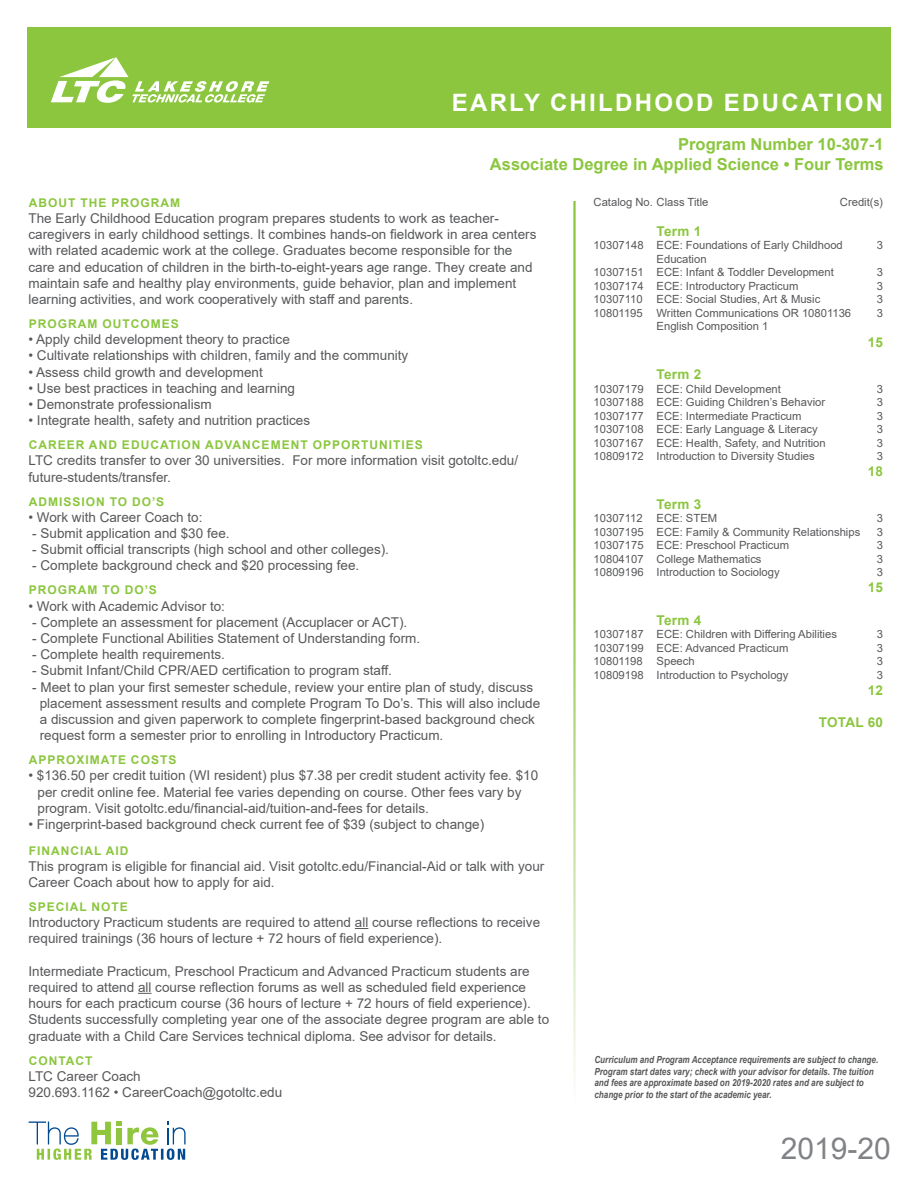
<style>
.page{position:relative;width:918px;height:1188px;background:#fff}
.page>*{position:absolute;margin:0;border:0;box-sizing:border-box;transform-origin:0 0}
.t1{font:30px "Arial";color:#808285}
.t2{font:700 24px "Arial";letter-spacing:.095em;color:#fff}
.t3{font:700 16.5px "Arial";color:#8bc63e}
.Bullet_List{font:13.5px/16.2px "Arial";color:#57585a}
.t4{font:700 13.5px "Arial";letter-spacing:.02em;color:#8bc63e}
.t5{font:700 12px "Arial";letter-spacing:.085em;color:#8bc63e}
.t6{font:11.25px "Arial";color:#57585a}
.t7{font:italic 700 9.75px/11.7px "Arial";color:#57585a;scale:.83 1}
</style>
<div class="page">
<div style="left:27px;top:27px;width:864px;height:100px;background:#8bc63e"></div>
<svg style="left:51px;top:57px;width:218px;height:46px"></svg>
<svg style="left:29px;top:1122px;width:157px;height:38px"></svg>
<svg style="left:355px;top:928px;width:13px;height:1px"></svg>
<svg style="left:138px;top:993px;width:14px;height:1px"></svg>
<p class="t2" style="left:452px;top:85px;width:433px">EARLY CHILDHOOD EDUCATION</p>
<p class="t3" style="left:678px;top:133px;width:207px">Program Number 10-307-1</p>
<p class="t3" style="left:490px;top:153px;width:395px">Associate Degree in Applied Science • Four Terms</p>
<p class="t5" style="left:29px;top:194px;width:153px">ABOUT THE PROGRAM</p>
<p class="Bullet_List" style="left:28px;top:210px;width:509px">The Early Childhood Education program prepares students to work as teacher&shy;caregivers in early childhood settings. It combines hands-on fieldwork in area centers with related academic work at the college. Graduates become responsible for the care and education of children in the birth-to-eight-years age range. They create and maintain safe and healthy play environments, guide behavior, plan and implement learning activities, and work cooperatively with staff and parents.</p>
<p class="t5" style="left:29px;top:315px;width:152px">PROGRAM OUTCOMES</p>
<p class="Bullet_List" style="left:28px;top:331px;width:263px">• Apply child development theory to practice</p>
<p class="Bullet_List" style="left:28px;top:347px;width:381px">• Cultivate relationships with children, family and the community</p>
<p class="Bullet_List" style="left:28px;top:364px;width:236px">• Assess child growth and development</p>
<p class="Bullet_List" style="left:28px;top:380px;width:268px">• Use best practices in teaching and learning</p>
<p class="Bullet_List" style="left:28px;top:396px;width:185px">• Demonstrate professionalism</p>
<p class="Bullet_List" style="left:28px;top:412px;width:283px">• Integrate health, safety and nutrition practices</p>
<p class="t5" style="left:29px;top:437px;width:396px">CAREER AND EDUCATION ADVANCEMENT OPPORTUNITIES</p>
<p class="Bullet_List" style="left:28px;top:452px;width:491px">LTC credits transfer to over 30 universities. For more information visit gotoltc.edu/ future-students/transfer.</p>
<p class="t5" style="left:29px;top:493px;width:137px">ADMISSION TO DO’S</p>
<p class="Bullet_List" style="left:28px;top:509px;width:176px">• Work with Career Coach to:</p>
<p class="Bullet_List" style="left:32px;top:525px;width:199px">- Submit application and $30 fee.</p>
<p class="Bullet_List" style="left:32px;top:541px;width:358px">- Submit official transcripts (high school and other colleges).</p>
<p class="Bullet_List" style="left:32px;top:557px;width:329px">- Complete background check and $20 processing fee.</p>
<p class="t5" style="left:29px;top:582px;width:130px">PROGRAM TO DO’S</p>
<p class="Bullet_List" style="left:28px;top:598px;width:198px">• Work with Academic Advisor to:</p>
<p class="Bullet_List" style="left:32px;top:614px;width:377px">- Complete an assessment for placement (Accuplacer or ACT).</p>
<p class="Bullet_List" style="left:32px;top:630px;width:389px">- Complete Functional Abilities Statement of Understanding form.</p>
<p class="Bullet_List" style="left:32px;top:646px;width:194px">- Complete health requirements.</p>
<p class="Bullet_List" style="left:32px;top:662px;width:361px">- Submit Infant/Child CPR/AED certification to program staff.</p>
<p class="Bullet_List" style="left:32px;top:679px;width:502px">- Meet to plan your first semester schedule, review your entire plan of study, discuss</p>
<p class="Bullet_List" style="left:40px;top:695px;width:502px">placement assessment results and complete Program To Do’s. This will also include</p>
<p class="Bullet_List" style="left:40px;top:711px;width:497px">a discussion and given paperwork to complete fingerprint-based background check</p>
<p class="Bullet_List" style="left:40px;top:727px;width:405px">request form a semester prior to enrolling in Introductory Practicum.</p>
<p class="t5" style="left:29px;top:752px;width:149px">APPROXIMATE COSTS</p>
<p class="Bullet_List" style="left:37px;top:767px;width:502px;text-indent:-9px">• $136.50 per credit tuition (WI resident) plus $7.38 per credit student activity fee. $10 per credit online fee. Material fee varies depending on course. Other fees vary by program. Visit gotoltc.edu/financial-aid/tuition-and-fees for details.</p>
<p class="Bullet_List" style="left:28px;top:816px;width:457px">• Fingerprint-based background check current fee of $39 (subject to change)</p>
<p class="t5" style="left:29px;top:842px;width:101px">FINANCIAL AID</p>
<p class="Bullet_List" style="left:28px;top:858px;width:517px">This program is eligible for financial aid. Visit gotoltc.edu/Financial-Aid or talk with your<br>Career Coach about how to apply for aid.</p>
<p class="t5" style="left:29px;top:898px;width:101px">SPECIAL NOTE</p>
<p class="Bullet_List" style="left:28px;top:914px;width:513px">Introductory Practicum students are required to attend all course reflections to receive required trainings (36 hours of lecture + 72 hours of field experience).</p>
<p class="Bullet_List" style="left:28px;top:963px;width:522px">Intermediate Practicum, Preschool Practicum and Advanced Practicum students are required to attend all course reflection forums as well as scheduled field experience hours for each practicum course (36 hours of lecture + 72 hours of field experience).<br>Students successfully completing year one of the associate degree program are able to graduate with a Child Care Services technical diploma. See advisor for details.</p>
<p class="t5" style="left:29px;top:1052px;width:65px">CONTACT</p>
<p class="Bullet_List" style="left:28px;top:1068px;width:114px">LTC Career Coach</p>
<p class="Bullet_List" style="left:28px;top:1084px;width:255px">920.693.1162 • CareerCoach@gotoltc.edu</p>
<p class="t6" style="left:594px;top:195px;width:116px">Catalog No. Class Title</p>
<p class="t6" style="left:840px;top:195px;width:45px">Credit(s)</p>
<p class="t4" style="left:657px;top:222px;width:46px">Term 1</p>
<p class="t6" style="left:594px;top:238px;width:251px">10307148 ECE: Foundations of Early Childhood</p>
<p class="t6" style="left:877px;top:238px;width:8px">3</p>
<p class="t6" style="left:657px;top:251px;width:52px">Education</p>
<p class="t6" style="left:594px;top:265px;width:242px">10307151 ECE: Infant &amp; Toddler Development</p>
<p class="t6" style="left:877px;top:265px;width:8px">3</p>
<p class="t6" style="left:594px;top:278px;width:206px">10307174 ECE: Introductory Practicum</p>
<p class="t6" style="left:877px;top:278px;width:8px">3</p>
<p class="t6" style="left:594px;top:292px;width:228px">10307110 ECE: Social Studies, Art &amp; Music</p>
<p class="t6" style="left:877px;top:292px;width:8px">3</p>
<p class="t6" style="left:594px;top:305px;width:259px">10801195 Written Communications OR 10801136</p>
<p class="t6" style="left:877px;top:305px;width:8px">3</p>
<p class="t6" style="left:657px;top:319px;width:113px">English Composition 1</p>
<p class="t4" style="left:868px;top:332px;width:17px">15</p>
<p class="t4" style="left:657px;top:365px;width:46px">Term 2</p>
<p class="t6" style="left:594px;top:381px;width:189px">10307179 ECE: Child Development</p>
<p class="t6" style="left:877px;top:381px;width:8px">3</p>
<p class="t6" style="left:594px;top:394px;width:233px">10307188 ECE: Guiding Children’s Behavior</p>
<p class="t6" style="left:877px;top:394px;width:8px">3</p>
<p class="t6" style="left:594px;top:408px;width:210px">10307177 ECE: Intermediate Practicum</p>
<p class="t6" style="left:877px;top:408px;width:8px">3</p>
<p class="t6" style="left:594px;top:421px;width:226px">10307108 ECE: Early Language &amp; Literacy</p>
<p class="t6" style="left:877px;top:421px;width:8px">3</p>
<p class="t6" style="left:594px;top:435px;width:234px">10307167 ECE: Health, Safety, and Nutrition</p>
<p class="t6" style="left:877px;top:435px;width:8px">3</p>
<p class="t6" style="left:594px;top:448px;width:223px">10809172 Introduction to Diversity Studies</p>
<p class="t6" style="left:877px;top:448px;width:8px">3</p>
<p class="t4" style="left:868px;top:462px;width:17px">18</p>
<p class="t4" style="left:657px;top:494px;width:46px">Term 3</p>
<p class="t6" style="left:594px;top:510px;width:125px">10307112 ECE: STEM</p>
<p class="t6" style="left:877px;top:510px;width:8px">3</p>
<p class="t6" style="left:594px;top:524px;width:268px">10307195 ECE: Family &amp; Community Relationships</p>
<p class="t6" style="left:877px;top:524px;width:8px">3</p>
<p class="t6" style="left:594px;top:537px;width:197px">10307175 ECE: Preschool Practicum</p>
<p class="t6" style="left:877px;top:537px;width:8px">3</p>
<p class="t6" style="left:594px;top:551px;width:170px">10804107 College Mathematics</p>
<p class="t6" style="left:877px;top:551px;width:8px">3</p>
<p class="t6" style="left:594px;top:564px;width:188px">10809196 Introduction to Sociology</p>
<p class="t6" style="left:877px;top:564px;width:8px">3</p>
<p class="t4" style="left:868px;top:578px;width:17px">15</p>
<p class="t4" style="left:657px;top:610px;width:46px">Term 4</p>
<p class="t6" style="left:594px;top:627px;width:245px">10307187 ECE: Children with Differing Abilities</p>
<p class="t6" style="left:877px;top:627px;width:8px">3</p>
<p class="t6" style="left:594px;top:640px;width:196px">10307199 ECE: Advanced Practicum</p>
<p class="t6" style="left:877px;top:640px;width:8px">3</p>
<p class="t6" style="left:594px;top:654px;width:103px">10801198 Speech</p>
<p class="t6" style="left:877px;top:654px;width:8px">3</p>
<p class="t6" style="left:594px;top:667px;width:196px">10809198 Introduction to Psychology</p>
<p class="t6" style="left:877px;top:667px;width:8px">3</p>
<p class="t4" style="left:868px;top:681px;width:17px">12</p>
<p class="t4" style="left:819px;top:713px;width:66px">TOTAL 60</p>
<p class="t7" style="left:594px;top:1054px;width:344px">Curriculum and Program Acceptance requirements are subject to change.<br>Program start dates vary; check with your advisor for details. The tuition and fees are approximate based on 2019-2020 rates and are subject to change prior to the start of the academic year.</p>
<h1 class="t1" style="left:781px;top:1128px;width:112px">2019-20</h1>
</div>
